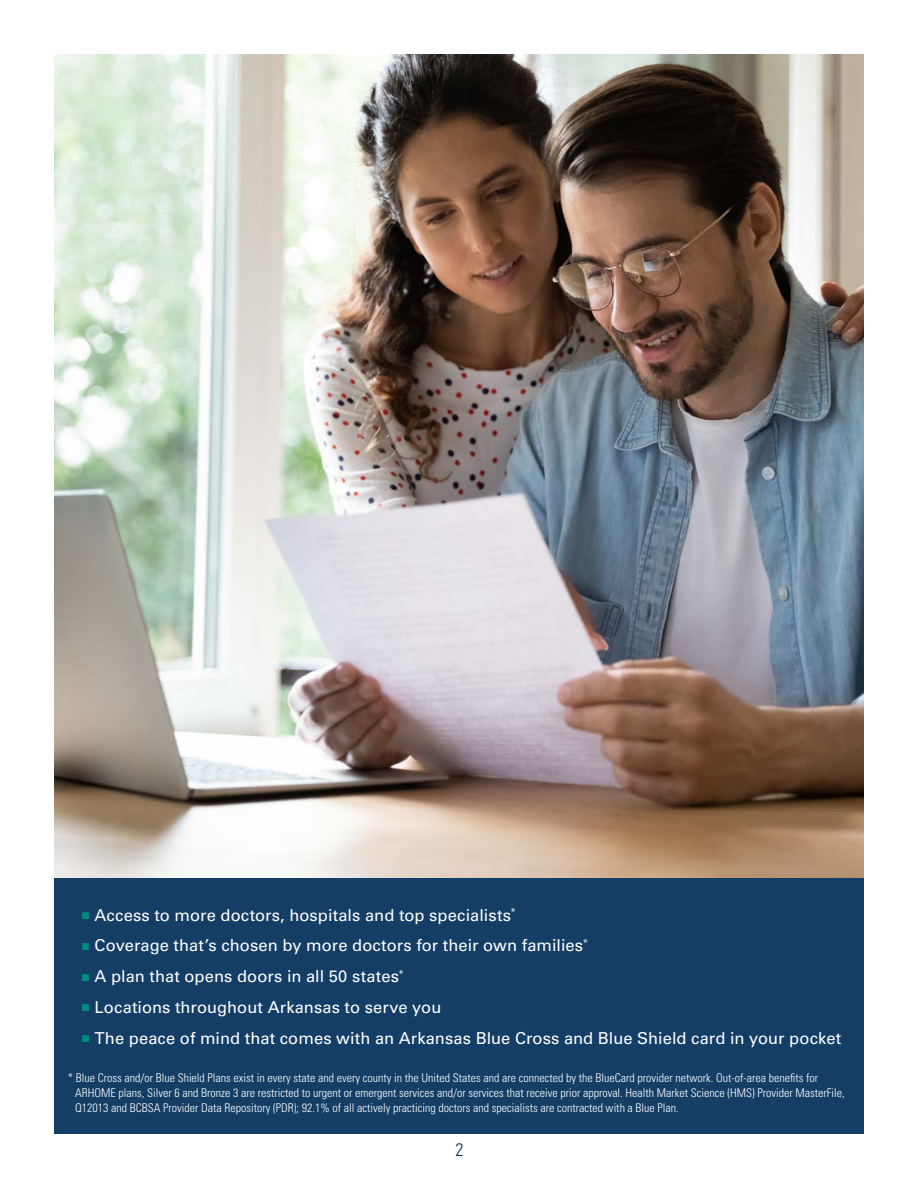
<style>
.page{position:relative;width:918px;height:1188px;background:#fff}
.page>*{position:absolute;margin:0;border:0;box-sizing:border-box;transform-origin:0 0}
.t1{font:300 condensed 18px "Univers LT Std";color:#003055}
.t2{font:16.5px "Univers LT Std";letter-spacing:.005em;color:#fff}
.t3{font:300 condensed 12px/15px "Univers LT Std";color:#fff}
.s1{font-family:"Arial";font-size:15px;color:#008b7d}
</style>
<div class="page">
<img style="left:54px;top:54px;width:810px;height:824px">
<div style="left:54px;top:878px;width:810px;height:256px;background:#143e66"></div>
<p class="t2" style="left:81px;top:905px;width:436px"><span class="s1">■</span> Access to more doctors, hospitals and top specialists<sup>*</sup></p>
<p class="t2" style="left:81px;top:936px;width:509px"><span class="s1">■</span> Coverage that’s chosen by more doctors for their own families<sup>*</sup></p>
<p class="t2" style="left:81px;top:966px;width:324px"><span class="s1">■</span> A plan that opens doors in all 50 states<sup>*</sup></p>
<p class="t2" style="left:81px;top:997px;width:362px"><span class="s1">■</span> Locations throughout Arkansas to serve you</p>
<p class="t2" style="left:81px;top:1028px;width:762px"><span class="s1">■</span> The peace of mind that comes with an Arkansas Blue Cross and Blue Shield card in your pocket</p>
<p class="t3" style="left:75px;top:1070px;width:771px;text-indent:-8px">* Blue Cross and/or Blue Shield Plans exist in every state and every county in the United States and are connected by the BlueCard provider network. Out-of-area benefits for<br>ARHOME plans, Silver 6 and Bronze 3 are restricted to urgent or emergent services and/or services that receive prior approval. Health Market Science (HMS) Provider MasterFile,<br>Q12013 and BCBSA Provider Data Repository (PDR); 92.1% of all actively practicing doctors and specialists are contracted with a Blue Plan.</p>
<h1 class="t1" style="left:456px;top:1139px;width:9px">2</h1>
</div>
